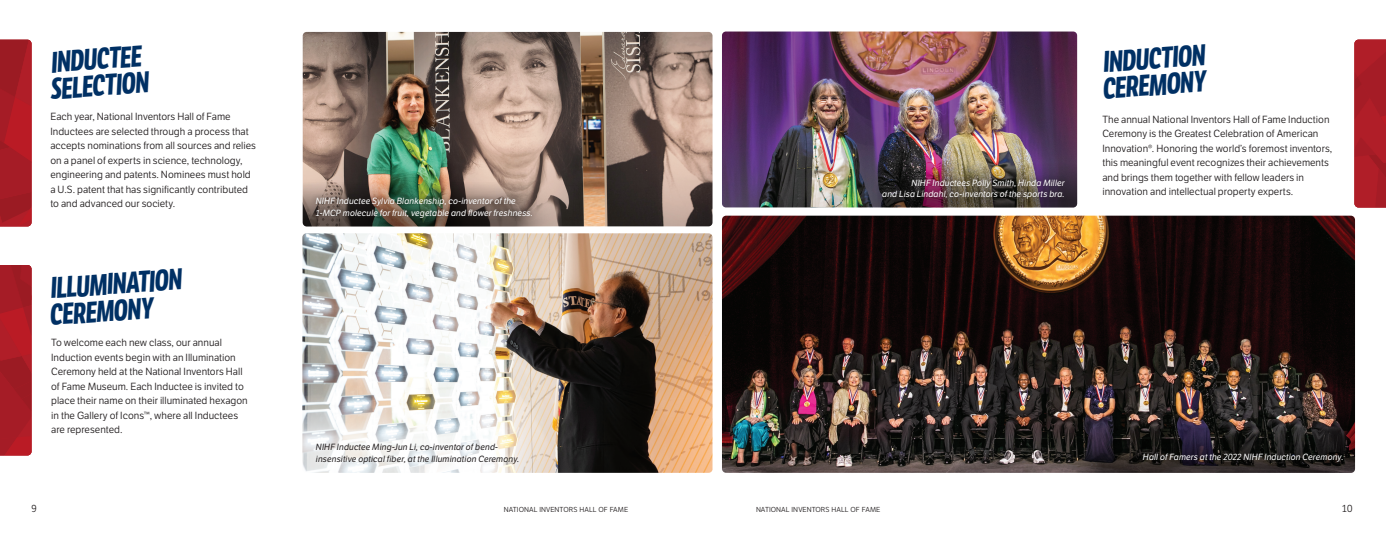
<style>
.page{position:relative;width:1386px;height:536px;background:#fff}
.page>*{position:absolute;margin:0;border:0;box-sizing:border-box;transform-origin:0 0}
.t1{font:700 28.88px/26.6px "LFT Etica Compressed";color:#003064}
.t2{font:10.06px/14.4px "LFT Etica";color:#231f20}
.t3{font:10.06px "LFT Etica";color:#231f20}
.t4{font:italic 8.75px/11.4px "LFT Etica";letter-spacing:.005em;color:#fff;text-align:right}
.t5{font:italic 8.75px/11.4px "LFT Etica";letter-spacing:.005em;color:#231f20}
.t6{font:7.09px "LFT Etica";letter-spacing:.01em;color:#231f20}
</style>
<div class="page">
<img style="left:302px;top:233px;width:411px;height:239px">
<svg style="left:0;top:265px;width:32px;height:190px;background:#a81c26"></svg>
<svg style="left:0;top:40px;width:32px;height:186px;background:#a81c26"></svg>
<svg style="left:1354px;top:40px;width:32px;height:167px;background:#ab1e28"></svg>
<img style="left:722px;top:215px;width:633px;height:257px">
<img style="left:303px;top:32px;width:410px;height:194px">
<img style="left:722px;top:32px;width:355px;height:175px">
<svg style="left:303px;top:378px;width:250px;height:94px"></svg>
<svg style="left:311px;top:438px;width:213px;height:30px;fill:#f7f7f6"></svg>
<img style="left:854px;top:162px;width:223px;height:45px;border-radius:4px">
<svg style="left:1060px;top:426px;width:295px;height:46px;background:#221e20"></svg>
<div style="left:877px;top:174px;width:193px;height:29px;background:#231f20;opacity:.75"></div>
<svg style="left:303px;top:181px;width:257px;height:45px;background:#867969"></svg>
<div style="left:311px;top:192px;width:226px;height:30px;background:#231f20;opacity:.75"></div>
<p class="t1" style="left:47px;top:50px;width:100px;rotate:-4deg">INDUCTEE<br>SELECTION</p>
<p class="t1" style="left:1099px;top:49px;width:106px;rotate:-4deg">INDUCTION<br>CEREMONY</p>
<p class="t2" style="left:50px;top:110px;width:207px">Each year, National Inventors Hall of Fame Inductees are selected through a process that accepts nominations from all sources and relies on a panel of experts in science, technology, engineering and patents. Nominees must hold a U.S. patent that has significantly contributed to and advanced our society.</p>
<p class="t2" style="left:1102px;top:112px;width:231px">The annual National Inventors Hall of Fame Induction Ceremony is the Greatest Celebration of American Innovation®. Honoring the world’s foremost inventors, this meaningful event recognizes their achievements and brings them together with fellow leaders in innovation and intellectual property experts.</p>
<p class="t4" style="left:882px;top:177px;width:184px">NIHF Inductees Polly Smith, Hinda Miller<br>and Lisa Lindahl, co-inventors of the sports bra.</p>
<p class="t4" style="left:316px;top:196px;width:219px;text-align:left">NIHF Inductee Sylvia Blankenship, co-inventor of the<br>1-MCP molecule for fruit, vegetable and flower freshness.</p>
<p class="t1" style="left:46px;top:275px;width:136px;rotate:-4deg">ILLUMINATION<br>CEREMONY</p>
<p class="t2" style="left:51px;top:336px;width:198px">To welcome each new class, our annual Induction events begin with an Illumination Ceremony held at the National Inventors Hall of Fame Museum. Each Inductee is invited to place their name on their illuminated hexagon in the Gallery of Icons™, where all Inductees are represented.</p>
<p class="t5" style="left:316px;top:441px;width:205px">NIHF Inductee Ming-Jun Li, co-inventor of bend&shy;insensitive optical fiber, at the Illumination Ceremony.</p>
<p class="t4" style="left:1143px;top:451px;width:202px">Hall of Famers at the 2022 NIHF Induction Ceremony.</p>
<p class="t3" style="left:32px;top:502px;width:7px">9</p>
<p class="t6" style="left:504px;top:505px;width:126px">NATIONAL INVENTORS HALL OF FAME</p>
<p class="t6" style="left:756px;top:505px;width:126px">NATIONAL INVENTORS HALL OF FAME</p>
<p class="t3" style="left:1342px;top:502px;width:12px">10</p>
</div>
